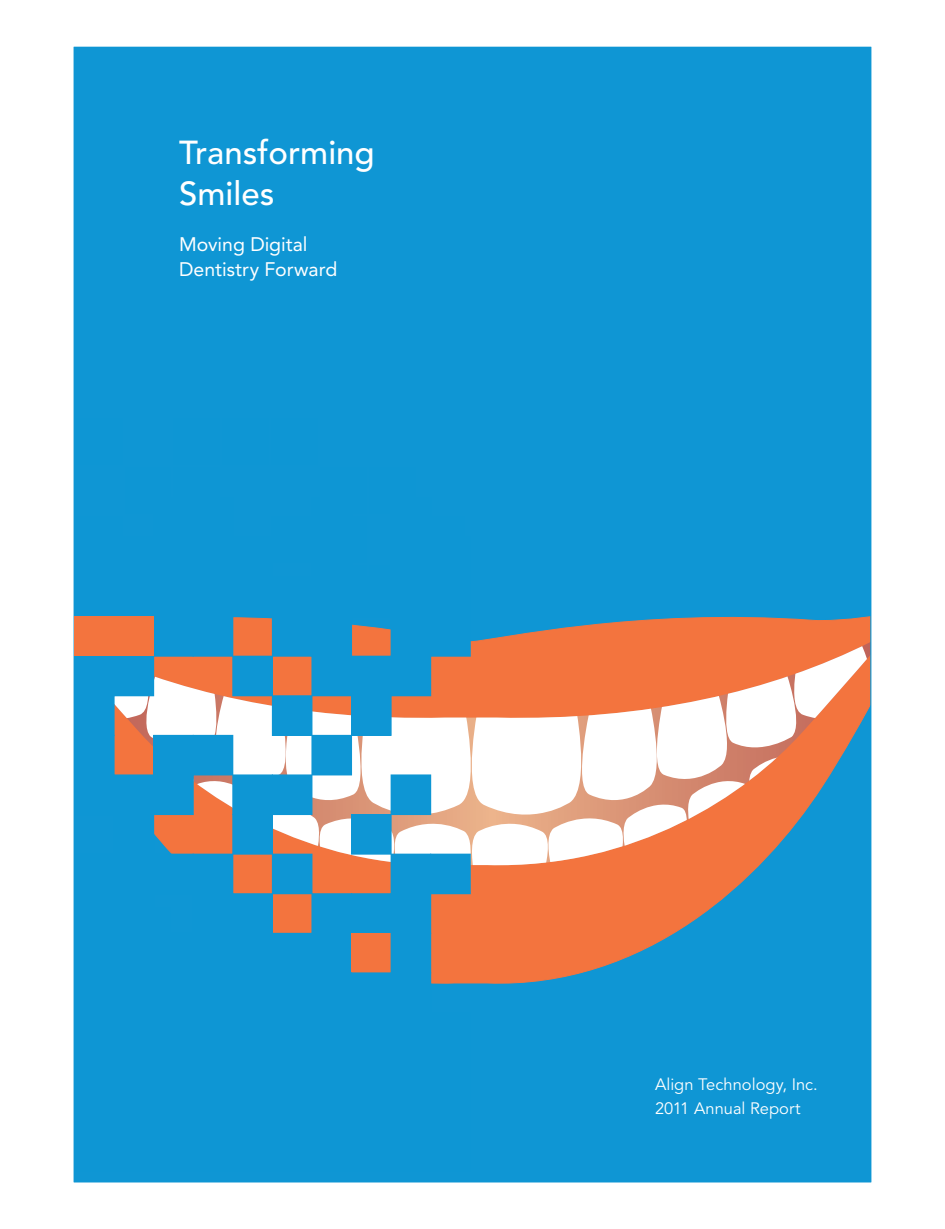
<style>
.page{position:relative;width:945px;height:1229px;background:#fff}
.page>*{position:absolute;margin:0;border:0;box-sizing:border-box;transform-origin:0 0}
.t1{font:500 33px/40.5px "Avenir";color:#fff}
.t2{font:19.5px/25.5px "Avenir";color:#fff}
.t3{font:16.5px/24px "Avenir";color:#fff}
</style>
<div class="page">
<div style="left:74px;top:47px;width:797px;height:1134px;background:#0f96d4"></div>
<svg style="left:233px;top:616px;width:636px;height:368px"></svg>
<svg style="left:114px;top:642px;width:755px;height:227px;background:#e5b49f"></svg>
<div style="left:154px;top:616px;width:39px;height:40px;background:#0e96d4"></div>
<div style="left:193px;top:616px;width:40px;height:40px;background:#0e96d4"></div>
<div style="left:272px;top:616px;width:40px;height:40px;background:#0e96d4"></div>
<div style="left:312px;top:616px;width:40px;height:40px;background:#0e96d4"></div>
<div style="left:391px;top:616px;width:40px;height:40px;background:#0e96d4"></div>
<div style="left:431px;top:616px;width:39px;height:40px;background:#0e96d4"></div>
<div style="left:114px;top:656px;width:40px;height:39px;background:#0e96d4"></div>
<div style="left:75px;top:616px;width:39px;height:40px;background:#f3743e"></div>
<div style="left:114px;top:616px;width:40px;height:40px;background:#f3743e"></div>
<div style="left:233px;top:656px;width:39px;height:39px;background:#0e96d4"></div>
<div style="left:312px;top:656px;width:40px;height:39px;background:#0e96d4"></div>
<div style="left:352px;top:656px;width:39px;height:39px;background:#0e96d4"></div>
<div style="left:391px;top:656px;width:40px;height:39px;background:#0e96d4"></div>
<div style="left:272px;top:695px;width:40px;height:40px;background:#0e96d4"></div>
<div style="left:272px;top:695px;width:40px;height:40px;border:1px solid #0e96d4"></div>
<div style="left:352px;top:695px;width:39px;height:40px;background:#0e96d4"></div>
<div style="left:154px;top:735px;width:39px;height:40px;background:#0e96d4"></div>
<div style="left:193px;top:735px;width:40px;height:40px;background:#0e96d4"></div>
<div style="left:312px;top:735px;width:40px;height:40px;background:#0e96d4"></div>
<div style="left:114px;top:775px;width:40px;height:39px;background:#0e96d4"></div>
<div style="left:114px;top:774px;width:40px;height:40px;border:1px solid #0e96d4"></div>
<div style="left:154px;top:775px;width:39px;height:39px;background:#0e96d4"></div>
<div style="left:233px;top:775px;width:39px;height:39px;background:#0e96d4"></div>
<div style="left:233px;top:774px;width:40px;height:40px;border:1px solid #0e96d4"></div>
<div style="left:272px;top:775px;width:40px;height:39px;background:#0e96d4"></div>
<div style="left:272px;top:774px;width:40px;height:40px;border:1px solid #0e96d4"></div>
<div style="left:391px;top:775px;width:40px;height:39px;background:#0e96d4"></div>
<div style="left:391px;top:774px;width:40px;height:40px;border:1px solid #0e96d4"></div>
<div style="left:114px;top:814px;width:40px;height:40px;background:#0e96d4"></div>
<div style="left:233px;top:814px;width:39px;height:40px;background:#0e96d4"></div>
<div style="left:352px;top:814px;width:39px;height:40px;background:#0e96d4"></div>
<div style="left:114px;top:854px;width:40px;height:39px;background:#0e96d4"></div>
<div style="left:154px;top:854px;width:39px;height:39px;background:#0e96d4"></div>
<div style="left:193px;top:854px;width:40px;height:39px;background:#0e96d4"></div>
<div style="left:272px;top:854px;width:40px;height:39px;background:#0e96d4"></div>
<div style="left:391px;top:854px;width:40px;height:39px;background:#0e96d4"></div>
<div style="left:431px;top:854px;width:39px;height:39px;background:#0e96d4"></div>
<div style="left:233px;top:893px;width:39px;height:40px;background:#0e96d4"></div>
<div style="left:233px;top:893px;width:40px;height:40px;border:1px solid #0e96d4"></div>
<div style="left:312px;top:893px;width:40px;height:40px;background:#0e96d4"></div>
<div style="left:312px;top:893px;width:40px;height:40px;border:1px solid #0e96d4"></div>
<div style="left:352px;top:893px;width:39px;height:40px;background:#0e96d4"></div>
<div style="left:351px;top:893px;width:40px;height:40px;border:1px solid #0e96d4"></div>
<div style="left:391px;top:893px;width:40px;height:40px;background:#0e96d4"></div>
<div style="left:233px;top:933px;width:39px;height:40px;background:#0e96d4"></div>
<div style="left:272px;top:933px;width:40px;height:40px;background:#0e96d4"></div>
<div style="left:312px;top:933px;width:40px;height:40px;background:#0e96d4"></div>
<div style="left:312px;top:933px;width:40px;height:40px;border:1px solid #0e96d4"></div>
<div style="left:352px;top:933px;width:39px;height:40px;background:#f3743e"></div>
<div style="left:391px;top:933px;width:40px;height:40px;background:#0e96d4"></div>
<div style="left:233px;top:973px;width:39px;height:39px;background:#0e96d4"></div>
<div style="left:272px;top:973px;width:40px;height:39px;background:#0e96d4"></div>
<div style="left:312px;top:973px;width:40px;height:39px;background:#0e96d4"></div>
<div style="left:352px;top:973px;width:39px;height:39px;background:#0e96d4"></div>
<div style="left:351px;top:972px;width:40px;height:40px;border:1px solid #0e96d4"></div>
<div style="left:391px;top:973px;width:40px;height:39px;background:#0e96d4"></div>
<h1 class="t1" style="left:179px;top:133px;width:197px">Transforming<br>Smiles</h1>
<p class="t2" style="left:179px;top:231px;width:160px">Moving Digital<br>Dentistry Forward</p>
<p class="t3" style="left:655px;top:1073px;width:164px">Align Technology, Inc.<br>2011 Annual Report</p>
</div>
